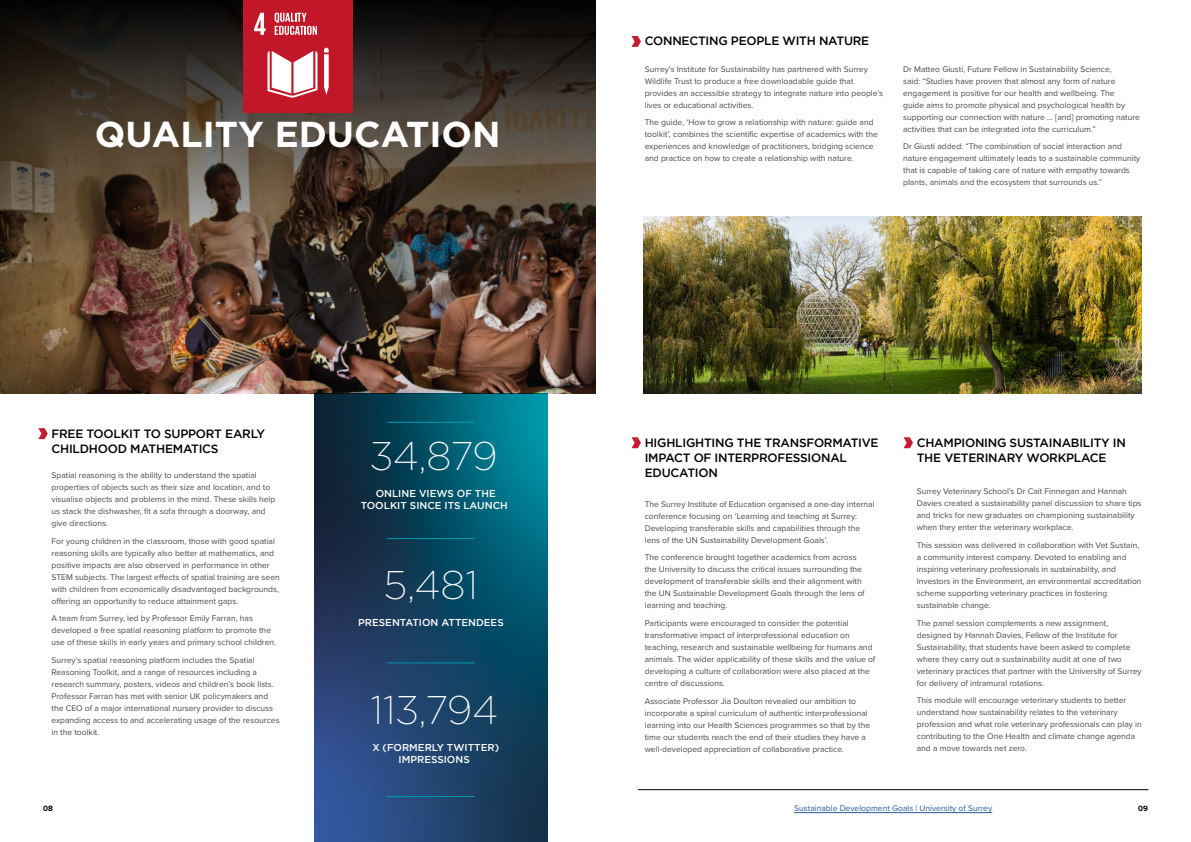
<style>
.page{position:relative;width:1191px;height:842px;background:#fff}
.page>*{position:absolute;margin:0;border:0;box-sizing:border-box;transform-origin:0 0}
.t1{font:200 40px "Gotham";color:#fff}
.t2{font:700 36px "Gotham";color:#fff}
.t3{font:500 12px/15px "Gotham";letter-spacing:-.02em;color:#000}
.t4{font:500 10px/12px "Gotham";color:#fff;text-align:center}
.t5{font:8.5px/12px "Proxima Nova";color:#4a4a49}
.t6{font:8.5px "Proxima Nova";color:#275b9b}
.t7{font:700 8px "Proxima Nova";color:#000}
</style>
<div class="page">
<img style="left:0;top:0;width:596px;height:394px">
<hr style="left:638px;top:789px;width:510px;height:1px;background:#000">
<svg style="left:38px;top:428px;width:10px;height:11px"></svg>
<svg style="left:631px;top:36px;width:10px;height:11px"></svg>
<svg style="left:631px;top:437px;width:10px;height:11px"></svg>
<svg style="left:903px;top:437px;width:10px;height:11px"></svg>
<div style="left:243px;top:4px;width:109px;height:109px;background:#c11728"></div>
<svg style="left:254px;top:13px;width:11px;height:22px"></svg>
<svg style="left:324px;top:48px;width:5px;height:47px"></svg>
<svg style="left:267px;top:51px;width:50px;height:47px"></svg>
<svg style="left:275px;top:13px;width:42px;height:22px"></svg>
<div style="left:243px;top:0;width:109px;height:6px;background:#c11728"></div>
<hr style="left:794px;top:812px;width:198px;height:1px;background:#275b9b">
<svg style="left:315px;top:394px;width:232px;height:448px;background:#124868"></svg>
<hr style="left:387px;top:422px;width:88px;height:1px;background:#009bae">
<hr style="left:387px;top:538px;width:88px;height:1px;background:#009bae">
<hr style="left:387px;top:663px;width:88px;height:1px;background:#009bae">
<hr style="left:387px;top:796px;width:88px;height:1px;background:#009bae">
<img style="left:643px;top:217px;width:498px;height:177px">
<h2 class="t2" style="left:95px;top:113px;width:407px">QUALITY EDUCATION</h2>
<h3 class="t3" style="left:52px;top:426px;width:215px">FREE TOOLKIT TO SUPPORT EARLY<br>CHILDHOOD MATHEMATICS</h3>
<p class="t5" style="left:52px;top:469px;width:225px">Spatial reasoning is the ability to understand the spatial properties of objects such as their size and location, and to visualise objects and problems in the mind. These skills help us stack the dishwasher, fit a sofa through a doorway, and give directions.</p>
<p class="t5" style="left:52px;top:535px;width:230px">For young children in the classroom, those with good spatial reasoning skills are typically also better at mathematics, and positive impacts are also observed in performance in other STEM subjects. The largest effects of spatial training are seen with children from economically disadvantaged backgrounds, offering an opportunity to reduce attainment gaps.</p>
<p class="t5" style="left:52px;top:612px;width:226px">A team from Surrey, led by Professor Emily Farran, has developed a free spatial reasoning platform to promote the use of these skills in early years and primary school children.</p>
<p class="t5" style="left:52px;top:654px;width:230px">Surrey’s spatial reasoning platform includes the Spatial Reasoning Toolkit, and a range of resources including a research summary, posters, videos and children’s book lists.<br>Professor Farran has met with senior UK policymakers and the CEO of a major international nursery provider to discuss expanding access to and accelerating usage of the resources in the toolkit.</p>
<h1 class="t1" style="left:370px;top:431px;width:129px">34,879</h1>
<p class="t4" style="left:361px;top:487px;width:148px">ONLINE VIEWS OF THE<br>TOOLKIT SINCE ITS LAUNCH</p>
<h1 class="t1" style="left:383px;top:560px;width:96px">5,481</h1>
<p class="t4" style="left:358px;top:616px;width:147px">PRESENTATION ATTENDEES</p>
<h1 class="t1" style="left:370px;top:685px;width:129px">113,794</h1>
<p class="t4" style="left:372px;top:741px;width:128px">X (FORMERLY TWITTER)<br>IMPRESSIONS</p>
<h3 class="t3" style="left:645px;top:33px;width:226px">CONNECTING PEOPLE WITH NATURE</h3>
<p class="t5" style="left:645px;top:62px;width:240px">Surrey’s Institute for Sustainability has partnered with Surrey Wildlife Trust to produce a free downloadable guide that provides an accessible strategy to integrate nature into people’s lives or educational activities.</p>
<p class="t5" style="left:645px;top:116px;width:234px">The guide, ‘How to grow a relationship with nature: guide and toolkit’, combines the scientific expertise of academics with the experiences and knowledge of practitioners, bridging science and practice on how to create a relationship with nature.</p>
<p class="t5" style="left:903px;top:62px;width:238px">Dr Matteo Giusti, Future Fellow in Sustainability Science,<br>said: “Studies have proven that almost any form of nature engagement is positive for our health and wellbeing. The<br>guide aims to promote physical and psychological health by supporting our connection with nature … [and] promoting nature activities that can be integrated into the curriculum.”</p>
<p class="t5" style="left:903px;top:140px;width:239px">Dr Giusti added: “The combination of social interaction and nature engagement ultimately leads to a sustainable community that is capable of taking care of nature with empathy towards plants, animals and the ecosystem that surrounds us.”</p>
<h3 class="t3" style="left:645px;top:435px;width:235px">HIGHLIGHTING THE TRANSFORMATIVE<br>IMPACT OF INTERPROFESSIONAL<br>EDUCATION</h3>
<h3 class="t3" style="left:916px;top:435px;width:211px">CHAMPIONING SUSTAINABILITY IN<br>THE VETERINARY WORKPLACE</h3>
<p class="t5" style="left:645px;top:497px;width:231px">The Surrey Institute of Education organised a one-day internal conference focusing on ‘Learning and teaching at Surrey:<br>Developing transferable skills and capabilities through the lens of the UN Sustainability Development Goals’.</p>
<p class="t5" style="left:645px;top:551px;width:221px">The conference brought together academics from across the University to discuss the critical issues surrounding the development of transferable skills and their alignment with the UN Sustainable Development Goals through the lens of learning and teaching.</p>
<p class="t5" style="left:645px;top:617px;width:232px">Participants were encouraged to consider the potential transformative impact of interprofessional education on teaching, research and sustainable wellbeing for humans and animals. The wider applicability of these skills and the value of developing a culture of collaboration were also placed at the centre of discussions.</p>
<p class="t5" style="left:645px;top:694px;width:227px">Associate Professor Jia Doulton revealed our ambition to incorporate a spiral curriculum of authentic interprofessional learning into our Health Sciences programmes so that by the time our students reach the end of their studies they have a well-developed appreciation of collaborative practice.</p>
<p class="t5" style="left:916px;top:485px;width:226px">Surrey Veterinary School’s Dr Cait Finnegan and Hannah Davies created a sustainability panel discussion to share tips and tricks for new graduates on championing sustainability when they enter the veterinary workplace.</p>
<p class="t5" style="left:916px;top:539px;width:226px">This session was delivered in collaboration with Vet Sustain, a community interest company. Devoted to enabling and inspiring veterinary professionals in sustainability, and Investors in the Environment, an environmental accreditation scheme supporting veterinary practices in fostering sustainable change.</p>
<p class="t5" style="left:916px;top:616px;width:226px">The panel session complements a new assignment, designed by Hannah Davies, Fellow of the Institute for Sustainability, that students have been asked to complete where they carry out a sustainability audit at one of two veterinary practices that partner with the University of Surrey for delivery of intramural rotations.</p>
<p class="t5" style="left:916px;top:694px;width:226px">This module will encourage veterinary students to better understand how sustainability relates to the veterinary profession and what role veterinary professionals can play in contributing to the One Health and climate change agenda and a move towards net zero.</p>
<p class="t6" style="left:794px;top:802px;width:199px">Sustainable Development Goals | University of Surrey</p>
<p class="t7" style="left:43px;top:802px;width:11px">08</p>
<p class="t7" style="left:1138px;top:802px;width:11px">09</p>
</div>
